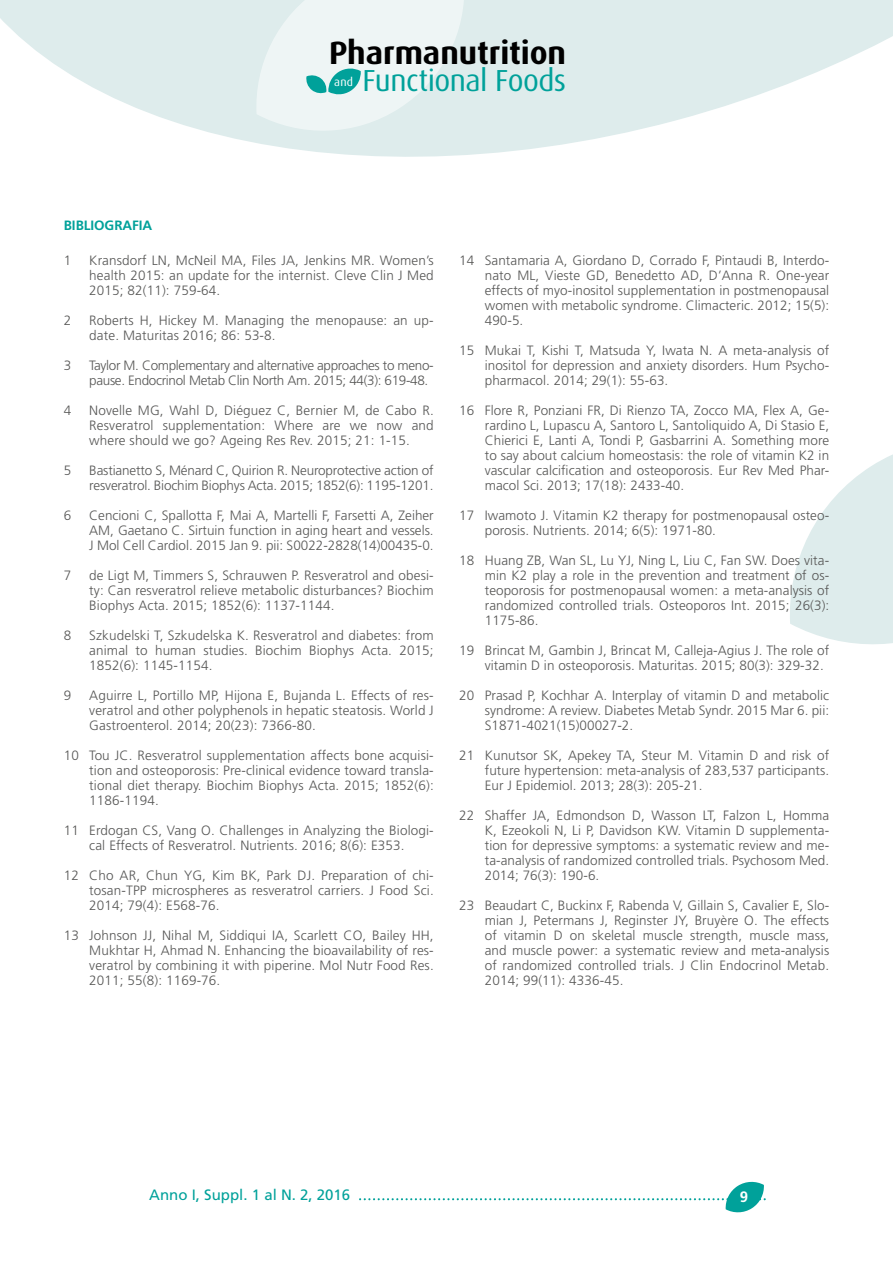
<style>
.page{position:relative;width:893px;height:1263px;background:#fff}
.page>*{position:absolute;margin:0;border:0;box-sizing:border-box;transform-origin:0 0}
.t1{font:700 32.25px "Dax";color:#000}
.t2{font:30.45px "Dax";letter-spacing:-.02em;color:#00a19a}
.t3{font:15px "Frutiger LT Std";color:#00a19a}
.t4{font:700 15px "Frutiger LT Std";color:#fff}
.t5{font:300 13.5px/15px "Frutiger LT Std";letter-spacing:.005em;color:#575756;text-align:justify}
.t6{font:300 13.5px/15px "Frutiger LT Std";letter-spacing:-.025em;color:#575756}
.t7{font:700 13.5px "Frutiger LT Std";letter-spacing:-.005em;color:#00a19a}
.t8{font:11.7px "Dax";color:#fff}
</style>
<div class="page">
<svg style="left:0;top:0;width:893px;height:157px;fill:#deecec"></svg>
<svg style="left:790px;top:454px;width:103px;height:190px"></svg>
<svg style="left:360px;top:1181px;width:406px;height:32px"></svg>
<svg style="left:256px;top:0;width:208px;height:131px;background:#e2f0f0"></svg>
<p class="t7" style="left:64px;top:218px;width:90px">BIBLIOGRAFIA</p>
<h1 class="t1" style="left:329px;top:35px;width:239px">Pharmanutrition</h1>
<p class="t8" style="left:334px;top:76px;width:20px">and</p>
<h2 class="t2" style="left:363px;top:64px;width:205px">Functional Foods</h2>
<p class="t5" style="left:64px;top:253px;width:9px">1</p>
<p class="t5" style="left:89px;top:253px;width:346px">Kransdorf LN, McNeil MA, Files JA, Jenkins MR. Women’s health 2015: an update for the internist. Cleve Clin J Med 2015; 82(11): 759-64.</p>
<p class="t5" style="left:64px;top:313px;width:9px">2</p>
<p class="t5" style="left:89px;top:313px;width:346px">Roberts H, Hickey M. Managing the menopause: an up&shy;date. Maturitas 2016; 86: 53-8.</p>
<p class="t5" style="left:64px;top:358px;width:9px">3</p>
<p class="t6" style="left:89px;top:358px;width:346px">Taylor M. Complementary and alternative approaches to meno&shy;pause. Endocrinol Metab Clin North Am. 2015; 44(3): 619-48.</p>
<p class="t5" style="left:64px;top:403px;width:9px">4</p>
<p class="t5" style="left:89px;top:403px;width:346px">Novelle MG, Wahl D, Diéguez C, Bernier M, de Cabo R.<br>Resveratrol supplementation: Where are we now and where should we go? Ageing Res Rev. 2015; 21: 1-15.</p>
<p class="t5" style="left:64px;top:463px;width:9px">5</p>
<p class="t5" style="left:89px;top:463px;width:346px">Bastianetto S, Ménard C, Quirion R. Neuroprotective action of resveratrol. Biochim Biophys Acta. 2015; 1852(6): 1195-1201.</p>
<p class="t5" style="left:64px;top:508px;width:9px">6</p>
<p class="t5" style="left:89px;top:508px;width:346px">Cencioni C, Spallotta F, Mai A, Martelli F, Farsetti A, Zeiher AM, Gaetano C. Sirtuin function in aging heart and vessels.<br>J Mol Cell Cardiol. 2015 Jan 9. pii: S0022-2828(14)00435-0.</p>
<p class="t5" style="left:64px;top:568px;width:9px">7</p>
<p class="t5" style="left:89px;top:568px;width:346px">de Ligt M, Timmers S, Schrauwen P. Resveratrol and obesi&shy;ty: Can resveratrol relieve metabolic disturbances? Biochim Biophys Acta. 2015; 1852(6): 1137-1144.</p>
<p class="t5" style="left:64px;top:628px;width:9px">8</p>
<p class="t5" style="left:89px;top:628px;width:346px">Szkudelski T, Szkudelska K. Resveratrol and diabetes: from animal to human studies. Biochim Biophys Acta. 2015; 1852(6): 1145-1154.</p>
<p class="t5" style="left:64px;top:688px;width:9px">9</p>
<p class="t5" style="left:89px;top:688px;width:346px">Aguirre L, Portillo MP, Hijona E, Bujanda L. Effects of res&shy;veratrol and other polyphenols in hepatic steatosis. World J Gastroenterol. 2014; 20(23): 7366-80.</p>
<p class="t5" style="left:89px;top:748px;width:346px;text-indent:-26px">10 Tou JC. Resveratrol supplementation affects bone acquisi&shy;tion and osteoporosis: Pre-clinical evidence toward transla&shy;tional diet therapy. Biochim Biophys Acta. 2015; 1852(6):<br>1186-1194.</p>
<p class="t5" style="left:64px;top:823px;width:371px;text-align:center">11 Erdogan CS, Vang O. Challenges in Analyzing the Biologi&shy;cal Effects of Resveratrol. Nutrients. 2016; 8(6): E353.</p>
<p class="t5" style="left:89px;top:868px;width:346px;text-indent:-26px">12 Cho AR, Chun YG, Kim BK, Park DJ. Preparation of chi&shy;tosan-TPP microspheres as resveratrol carriers. J Food Sci.<br>2014; 79(4): E568-76.</p>
<p class="t5" style="left:89px;top:928px;width:346px;text-indent:-26px">13 Johnson JJ, Nihal M, Siddiqui IA, Scarlett CO, Bailey HH, Mukhtar H, Ahmad N. Enhancing the bioavailability of res&shy;veratrol by combining it with piperine. Mol Nutr Food Res.<br>2011; 55(8): 1169-76.</p>
<p class="t5" style="left:485px;top:253px;width:346px;text-indent:-26px">14 Santamaria A, Giordano D, Corrado F, Pintaudi B, Interdo&shy;nato ML, Vieste GD, Benedetto AD, D’Anna R. One-year effects of myo-inositol supplementation in postmenopausal women with metabolic syndrome. Climacteric. 2012; 15(5):<br>490-5.</p>
<p class="t5" style="left:485px;top:343px;width:346px;text-indent:-26px">15 Mukai T, Kishi T, Matsuda Y, Iwata N. A meta-analysis of inositol for depression and anxiety disorders. Hum Psycho&shy;pharmacol. 2014; 29(1): 55-63.</p>
<p class="t5" style="left:485px;top:403px;width:346px;text-indent:-26px">16 Flore R, Ponziani FR, Di Rienzo TA, Zocco MA, Flex A, Ge&shy;rardino L, Lupascu A, Santoro L, Santoliquido A, Di Stasio E, Chierici E, Lanti A, Tondi P, Gasbarrini A. Something more to say about calcium homeostasis: the role of vitamin K2 in vascular calcification and osteoporosis. Eur Rev Med Phar&shy;macol Sci. 2013; 17(18): 2433-40.</p>
<p class="t5" style="left:485px;top:508px;width:346px;text-indent:-26px">17 Iwamoto J. Vitamin K2 therapy for postmenopausal osteo&shy;porosis. Nutrients. 2014; 6(5): 1971-80.</p>
<p class="t5" style="left:485px;top:553px;width:346px;text-indent:-26px">18 Huang ZB, Wan SL, Lu YJ, Ning L, Liu C, Fan SW. Does vita&shy;min K2 play a role in the prevention and treatment of os&shy;teoporosis for postmenopausal women: a meta-analysis of randomized controlled trials. Osteoporos Int. 2015; 26(3):<br>1175-86.</p>
<p class="t5" style="left:485px;top:643px;width:346px;text-indent:-26px">19 Brincat M, Gambin J, Brincat M, Calleja-Agius J. The role of vitamin D in osteoporosis. Maturitas. 2015; 80(3): 329-32.</p>
<p class="t5" style="left:485px;top:688px;width:346px;text-indent:-26px">20 Prasad P, Kochhar A. Interplay of vitamin D and metabolic syndrome: A review. Diabetes Metab Syndr. 2015 Mar 6. pii:<br>S1871-4021(15)00027-2.</p>
<p class="t5" style="left:485px;top:748px;width:346px;text-indent:-26px">21 Kunutsor SK, Apekey TA, Steur M. Vitamin D and risk of future hypertension: meta-analysis of 283,537 participants.<br>Eur J Epidemiol. 2013; 28(3): 205-21.</p>
<p class="t5" style="left:485px;top:808px;width:346px;text-indent:-26px">22 Shaffer JA, Edmondson D, Wasson LT, Falzon L, Homma K, Ezeokoli N, Li P, Davidson KW. Vitamin D supplementa&shy;tion for depressive symptoms: a systematic review and me&shy;ta-analysis of randomized controlled trials. Psychosom Med.<br>2014; 76(3): 190-6.</p>
<p class="t5" style="left:485px;top:898px;width:346px;text-indent:-26px">23 Beaudart C, Buckinx F, Rabenda V, Gillain S, Cavalier E, Slo&shy;mian J, Petermans J, Reginster JY, Bruyère O. The effects of vitamin D on skeletal muscle strength, muscle mass, and muscle power: a systematic review and meta-analysis of randomized controlled trials. J Clin Endocrinol Metab.<br>2014; 99(11): 4336-45.</p>
<p class="t3" style="left:149px;top:1186px;width:202px">Anno I, Suppl. 1 al N. 2, 2016</p>
<p class="t4" style="left:740px;top:1188px;width:10px">9</p>
</div>
